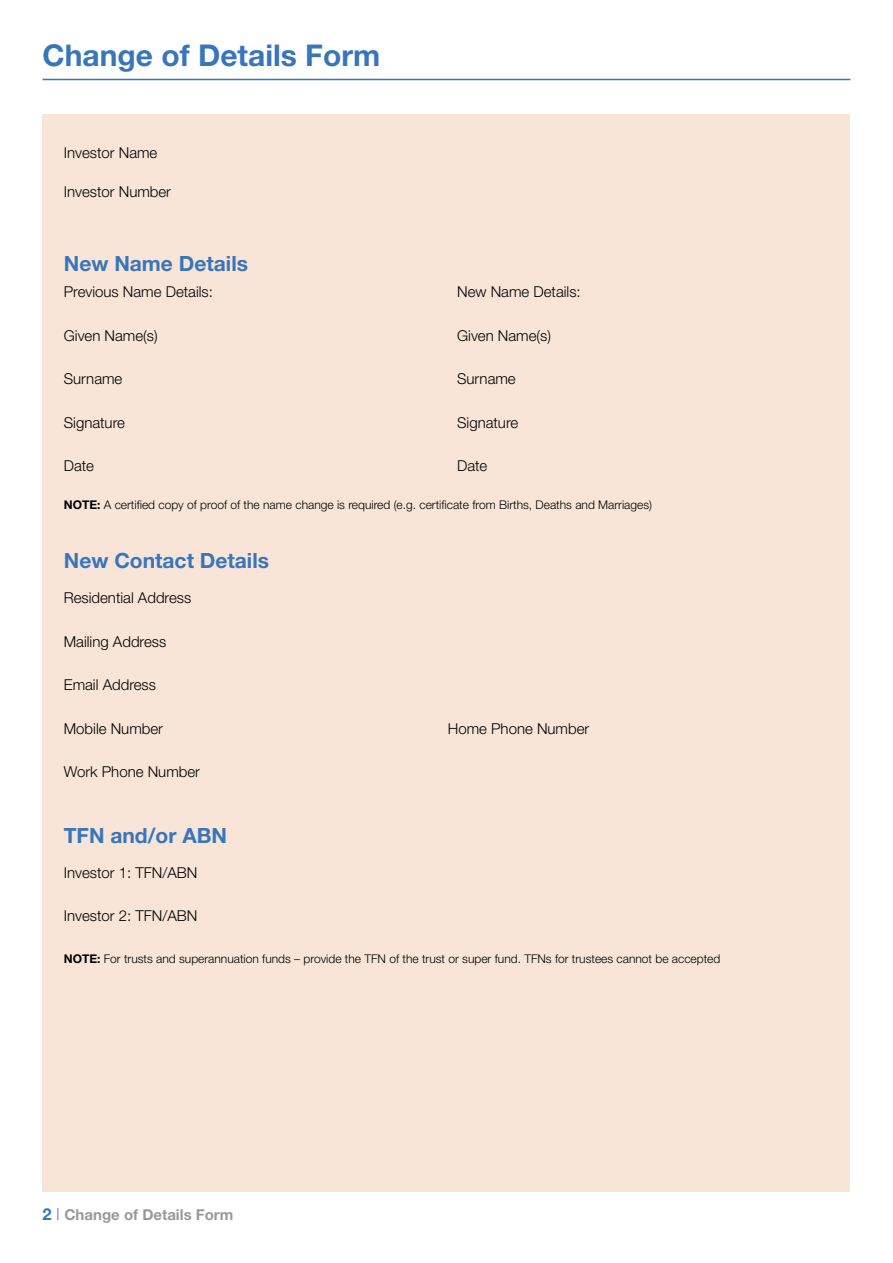
<style>
.page{position:relative;width:893px;height:1263px;background:#fff}
.page>*{position:absolute;margin:0;border:0;box-sizing:border-box;transform-origin:0 0}
.t1{font:700 30px "Helvetica Neue";color:#3876bb}
.t2{font:700 21px "Helvetica Neue";color:#3876bb}
.t3{font:300 15px "Helvetica Neue";color:#000}
.t4{font:700 15px "Helvetica Neue";color:#999}
.t5{font:300 12px "Helvetica Neue";color:#000}
.s1{font-weight:700}
.s2{font-size:16.5px;color:#3876bb}
.s3{font-weight:300;font-size:16.5px;color:#3876bb}
</style>
<div class="page">
<div style="left:43px;top:114px;width:807px;height:1077px;background:#f9e5d7"></div>
<hr style="left:43px;top:79px;width:807px;height:1px;background:#3876bb">
<h1 class="t1" style="left:43px;top:37px;width:339px">Change of Details Form</h1>
<p class="t3" style="left:64px;top:143px;width:95px">Investor Name</p>
<p class="t3" style="left:64px;top:182px;width:109px">Investor Number</p>
<h2 class="t2" style="left:64px;top:250px;width:186px">New Name Details</h2>
<p class="t3" style="left:64px;top:282px;width:151px">Previous Name Details:</p>
<p class="t3" style="left:64px;top:326px;width:95px">Given Name(s)</p>
<p class="t3" style="left:64px;top:370px;width:60px">Surname</p>
<p class="t3" style="left:64px;top:413px;width:63px">Signature</p>
<p class="t3" style="left:64px;top:457px;width:32px">Date</p>
<p class="t3" style="left:457px;top:282px;width:125px">New Name Details:</p>
<p class="t3" style="left:457px;top:326px;width:95px">Given Name(s)</p>
<p class="t3" style="left:457px;top:370px;width:60px">Surname</p>
<p class="t3" style="left:457px;top:413px;width:63px">Signature</p>
<p class="t3" style="left:457px;top:457px;width:32px">Date</p>
<p class="t5" style="left:64px;top:498px;width:590px"><span class="s1">NOTE:</span> A certified copy of proof of the name change is required (e.g. certificate from Births, Deaths and Marriages)</p>
<h2 class="t2" style="left:64px;top:548px;width:207px">New Contact Details</h2>
<p class="t3" style="left:64px;top:589px;width:129px">Residential Address</p>
<p class="t3" style="left:64px;top:632px;width:104px">Mailing Address</p>
<p class="t3" style="left:64px;top:676px;width:94px">Email Address</p>
<p class="t3" style="left:64px;top:719px;width:101px">Mobile Number</p>
<p class="t3" style="left:448px;top:719px;width:143px">Home Phone Number</p>
<p class="t3" style="left:64px;top:763px;width:138px">Work Phone Number</p>
<h2 class="t2" style="left:64px;top:822px;width:165px">TFN and/or ABN</h2>
<p class="t3" style="left:64px;top:863px;width:135px">Investor 1: TFN/ABN</p>
<p class="t3" style="left:64px;top:906px;width:135px">Investor 2: TFN/ABN</p>
<p class="t5" style="left:64px;top:951px;width:658px"><span class="s1">NOTE:</span> For trusts and superannuation funds – provide the TFN of the trust or super fund. TFNs for trustees cannot be accepted</p>
<p class="t4" style="left:43px;top:1206px;width:192px"><span class="s2">2</span> <span class="s3">|</span> Change of Details Form</p>
</div>
